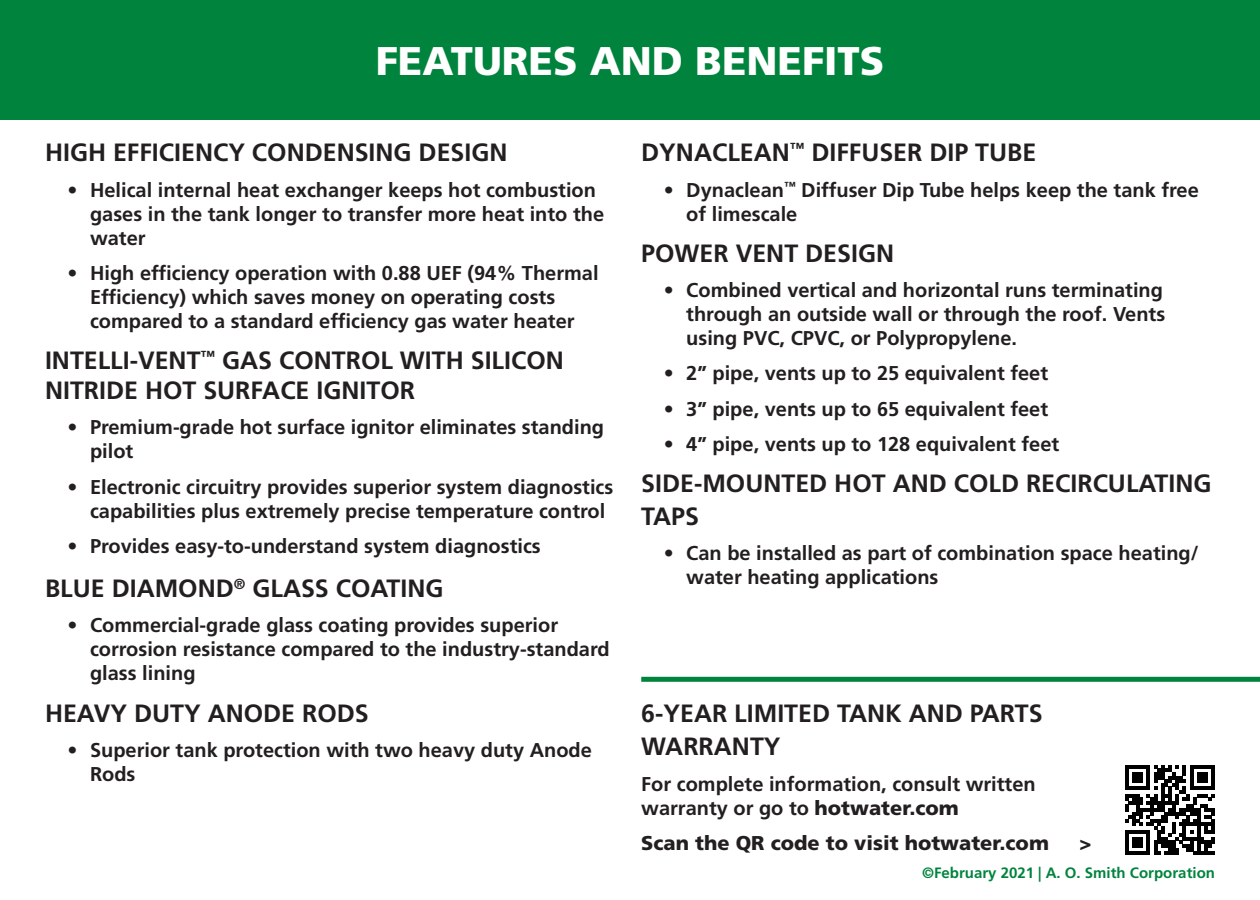
<style>
.page{position:relative;width:1260px;height:900px;background:#fff}
.page>*{position:absolute;margin:0;border:0;box-sizing:border-box;transform-origin:0 0}
.t1{font:900 40px "Frutiger LT Std";color:#fff}
.t2{font:700 25px/33px "Frutiger LT Std";color:#231f20}
.t3{font:700 20px/24px "Frutiger LT Std";color:#231f20}
.t4{font:900 20px "Frutiger LT Std";color:#231f20}
.t5{font:700 15px "Frutiger LT Std";color:#00843d}
.s1{font-weight:900}
</style>
<div class="page">
<div style="left:0;top:0;width:1260px;height:120px;background:#00843d"></div>
<svg style="left:1125px;top:765px;width:90px;height:90px"></svg>
<div style="left:641px;top:677px;width:619px;height:5px;background:#00843d"></div>
<p class="t1" style="left:376px;top:37px;width:510px">FEATURES AND BENEFITS</p>
<p class="t2" style="left:45px;top:136px;width:464px">HIGH EFFICIENCY CONDENSING DESIGN</p>
<p class="t3" style="left:90px;top:178px;width:516px;text-indent:-22px">• Helical internal heat exchanger keeps hot combustion gases in the tank longer to transfer more heat into the water</p>
<p class="t3" style="left:90px;top:261px;width:510px;text-indent:-22px">• High efficiency operation with 0.88 UEF (94% Thermal<br>Efficiency) which saves money on operating costs compared to a standard efficiency gas water heater</p>
<p class="t2" style="left:45px;top:345px;width:520px;line-height:30px">INTELLI-VENT<sup>™</sup> GAS CONTROL WITH SILICON<br>NITRIDE HOT SURFACE IGNITOR</p>
<p class="t3" style="left:90px;top:415px;width:516px;text-indent:-22px">• Premium-grade hot surface ignitor eliminates standing pilot</p>
<p class="t3" style="left:90px;top:475px;width:525px;text-indent:-22px">• Electronic circuitry provides superior system diagnostics capabilities plus extremely precise temperature control</p>
<p class="t3" style="left:68px;top:534px;width:475px">• Provides easy-to-understand system diagnostics</p>
<p class="t2" style="left:45px;top:572px;width:400px">BLUE DIAMOND<sup>®</sup> GLASS COATING</p>
<p class="t3" style="left:90px;top:613px;width:521px;text-indent:-22px">• Commercial-grade glass coating provides superior corrosion resistance compared to the industry-standard glass lining</p>
<p class="t2" style="left:45px;top:696px;width:325px">HEAVY DUTY ANODE RODS</p>
<p class="t3" style="left:90px;top:738px;width:503px;text-indent:-22px">• Superior tank protection with two heavy duty Anode<br>Rods</p>
<p class="t2" style="left:641px;top:136px;width:397px">DYNACLEAN<sup>™</sup> DIFFUSER DIP TUBE</p>
<p class="t3" style="left:686px;top:178px;width:514px;text-indent:-22px">• Dynaclean<sup>™</sup> Diffuser Dip Tube helps keep the tank free of limescale</p>
<p class="t2" style="left:641px;top:237px;width:254px">POWER VENT DESIGN</p>
<p class="t3" style="left:686px;top:278px;width:480px;text-align:justify;text-indent:-22px">• Combined vertical and horizontal runs terminating through an outside wall or through the roof. Vents using PVC, CPVC, or Polypropylene.</p>
<p class="t3" style="left:664px;top:361px;width:386px">• 2” pipe, vents up to 25 equivalent feet</p>
<p class="t3" style="left:664px;top:397px;width:386px">• 3” pipe, vents up to 65 equivalent feet</p>
<p class="t3" style="left:664px;top:432px;width:397px">• 4” pipe, vents up to 128 equivalent feet</p>
<p class="t2" style="left:641px;top:467px;width:572px">SIDE-MOUNTED HOT AND COLD RECIRCULATING<br>TAPS</p>
<p class="t3" style="left:686px;top:541px;width:514px;text-indent:-22px">• Can be installed as part of combination space heating/ water heating applications</p>
<p class="t2" style="left:641px;top:697px;width:403px">6-YEAR LIMITED TANK AND PARTS<br>WARRANTY</p>
<p class="t3" style="left:641px;top:772px;width:396px">For complete information, consult written warranty or go to <span class="s1">hotwater.com</span></p>
<p class="t4" style="left:641px;top:831px;width:409px">Scan the QR code to visit hotwater.com</p>
<p class="t4" style="left:1080px;top:831px;width:13px">&gt;</p>
<p class="t5" style="left:922px;top:863px;width:294px">©February 2021 | A. O. Smith Corporation</p>
</div>
